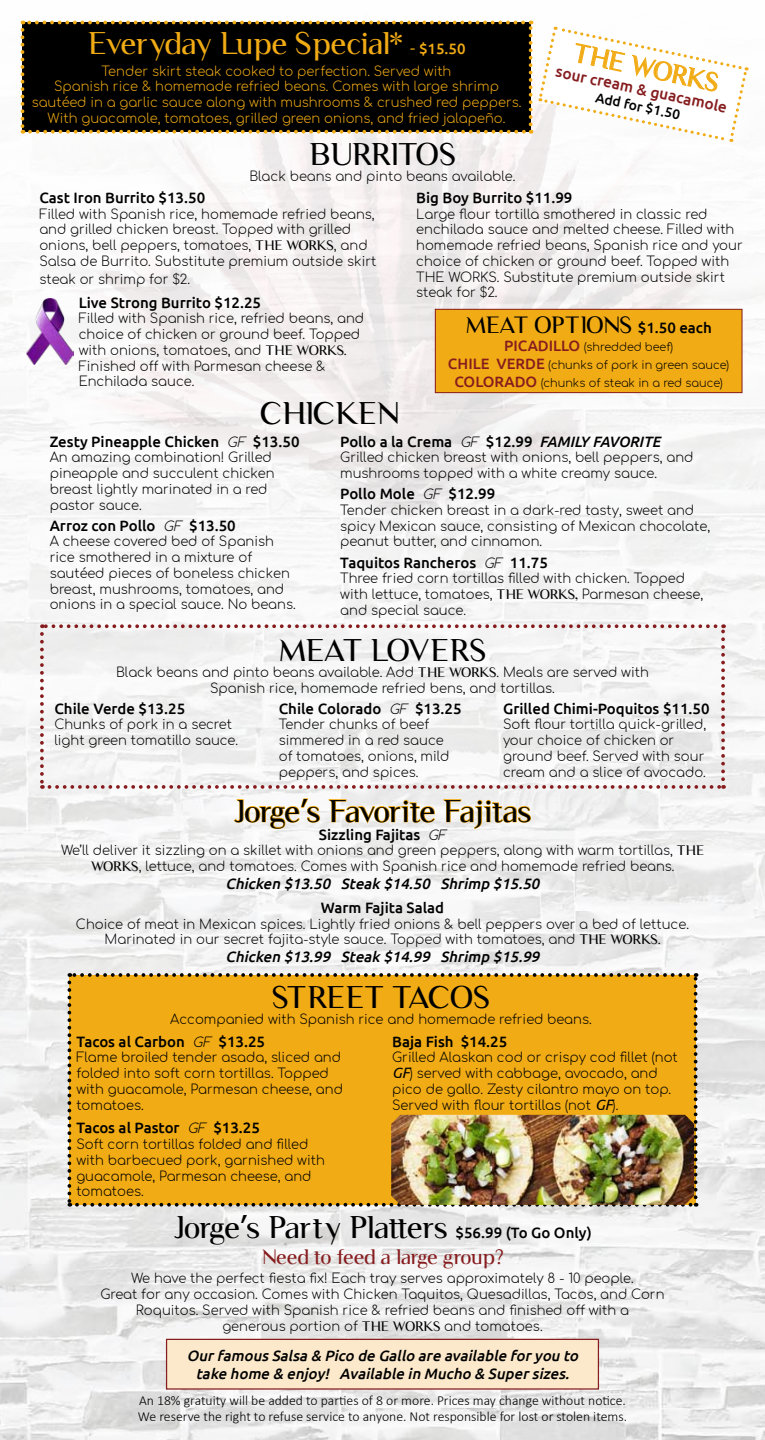
<style>
.page{position:relative;width:765px;height:1440px;background:#fff}
.page>*{position:absolute;margin:0;border:0;box-sizing:border-box;transform-origin:0 0}
.t1{font:30px "Luxia Display";letter-spacing:-.06em;color:#000}
.t2{font:30px "Luxia Display";letter-spacing:-.035em;color:#f1ab15}
.t3{font:30px "Luxia Display";color:#000}
.t4{font:30px "Luxia Display";letter-spacing:-.04em;color:#000}
.t5{font:30px "Luxia Display";letter-spacing:-.02em;color:#000}
.t6{font:24.75px "Luxia Display";color:#f1ab15}
.t7{font:22.5px "Luxia Display";letter-spacing:-.02em;color:#000}
.t8{font:20px "Luxia Display";letter-spacing:-.04em;color:#861c1e}
.t9{font:500 15.5px "Ubuntu";color:#861c1e}
.t10{font:500 15px "Ubuntu";color:#000}
.t11{font:italic 500 15px/18px "Ubuntu";color:#000;text-align:center}
.t12{font:300 13.75px/16.5px "Calibri";color:#000}
.t13{font:500 13.75px "Ubuntu";color:#000}
.t14{font:300 13.12px/15.8px "Comfortaa";color:#000}
.t15{font:300 13.12px/15.8px "Comfortaa";color:#f1ab15;text-align:center}
.t16{font:300 11.25px/18px "Comfortaa";color:#000;text-align:center}
.s1{font-size:15px}
.s2{font-family:"Ubuntu";font-weight:500;font-size:15px}
.s3{font-family:"Luxia Display";font-weight:400}
.s4{font-family:"Ubuntu";font-weight:500;font-size:15px;color:#861c1e}
.s5{font-family:"Comfortaa";font-weight:300;font-style:italic;font-size:13.12px}
.s6{font-style:italic}
.s7{font-family:"Tahoma"}
.s8{font-family:"Ubuntu";font-weight:400;font-style:italic;font-size:15px}
</style>
<div class="page">
<img style="left:0;top:20px;width:765px;height:1420px">
<img style="left:30px;top:20px;width:728px;height:515px">
<div style="left:167px;top:1339px;width:431px;height:50px;background:#fce9cb"></div>
<div style="left:166px;top:1339px;width:433px;height:51px;border:1px solid #861c1e"></div>
<svg style="left:233px;top:797px;width:88px;height:33px"></svg>
<svg style="left:328px;top:799px;width:108px;height:26px"></svg>
<svg style="left:443px;top:799px;width:89px;height:31px"></svg>
<svg style="left:68px;top:973px;width:630px;height:234px;background:#e9a81c"></svg>
<img style="left:391px;top:1115px;width:303px;height:90px">
<svg style="left:40px;top:624px;width:685px;height:165px"></svg>
<div style="left:435px;top:309px;width:307px;height:84px;background:#f1ab15"></div>
<div style="left:435px;top:309px;width:307px;height:84px;border:1px solid #861c1e"></div>
<svg style="left:21px;top:21px;width:728px;height:122px"></svg>
<img style="left:26px;top:299px;width:47px;height:66px">
<h1 class="t2" style="left:87px;top:25px;width:380px">Everyday Lupe Special* <span class="s1">-</span> <span class="s2">$15.50</span></h1>
<p class="t15" style="left:32px;top:61px;width:491px">Tender skirt steak cooked to perfection. Served with<br>Spanish rice &amp; homemade refried beans. Comes with large shrimp sautéed in a garlic sauce along with mushrooms &amp; crushed red peppers.<br>With guacamole, tomatoes, grilled green onions, and fried jalapeño.</p>
<h1 class="t5" style="left:309px;top:136px;width:149px">BURRITOS</h1>
<p class="t14" style="left:249px;top:166px;width:268px">Black beans and pinto beans available.</p>
<h2 class="t6" style="left:577px;top:37px;width:150px;rotate:12deg">THE WORKS</h2>
<p class="t9" style="left:558px;top:61px;width:176px;rotate:12deg">sour cream &amp; guacamole</p>
<p class="t13" style="left:598px;top:88px;width:88px;rotate:12deg">Add for $1.50</p>
<p class="t10" style="left:39px;top:188px;width:167px">Cast Iron Burrito $13.50</p>
<p class="t14" style="left:39px;top:204px;width:339px">Filled with Spanish rice, homemade refried beans, and grilled chicken breast. Topped with grilled onions, bell peppers, tomatoes, <span class="s3">THE WORKS</span>, and Salsa de Burrito. Substitute premium outside skirt</p>
<p class="t14" style="left:39px;top:269px;width:152px">steak or shrimp for $2.</p>
<p class="t10" style="left:79px;top:293px;width:184px">Live Strong Burrito $12.25</p>
<p class="t14" style="left:79px;top:309px;width:287px">Filled with Spanish rice, refried beans, and choice of chicken or ground beef. Topped with onions, tomatoes, and <span class="s3">THE WORKS.<br></span>Finished off with Parmesan cheese &amp; Enchilada sauce.</p>
<h1 class="t3" style="left:260px;top:395px;width:141px">CHICKEN</h1>
<p class="t10" style="left:416px;top:188px;width:158px">Big Boy Burrito $11.99</p>
<p class="t14" style="left:416px;top:204px;width:328px">Large flour tortilla smothered in classic red enchilada sauce and melted cheese. Filled with homemade refried beans, Spanish rice and your choice of chicken or ground beef. Topped with THE WORKS. Substitute premium outside skirt steak for $2.</p>
<h3 class="t7" style="left:466px;top:311px;width:248px">MEAT OPTIONS <span class="s2">$1.50 each</span></h3>
<p class="t16" style="left:448px;top:336px;width:283px"><span class="s4">PICADILLO</span> (shredded beef)<br><span class="s4">CHILE VERDE</span> (chunks of pork in green sauce)<br><span class="s4">COLORADO</span> (chunks of steak in a red sauce)</p>
<p class="t10" style="left:50px;top:432px;width:251px">Zesty Pineapple Chicken <span class="s5">GF</span> $13.50</p>
<p class="t14" style="left:50px;top:448px;width:227px">An amazing combination! Grilled pineapple and succulent chicken breast lightly marinated in a red pastor sauce.</p>
<p class="t10" style="left:50px;top:516px;width:188px">Arroz con Pollo <span class="s5">GF</span> $13.50</p>
<p class="t14" style="left:50px;top:532px;width:248px">A cheese covered bed of Spanish rice smothered in a mixture of sautéed pieces of boneless chicken breast, mushrooms, tomatoes, and onions in a special sauce. No beans.</p>
<p class="t10" style="left:340px;top:432px;width:322px">Pollo a la Crema <span class="s5">GF</span> $12.99 <span class="s6">FAMILY FAVORITE</span></p>
<p class="t14" style="left:340px;top:448px;width:355px">Grilled chicken breast with onions, bell peppers, and mushrooms topped with a white creamy sauce.</p>
<p class="t10" style="left:340px;top:484px;width:156px">Pollo Mole <span class="s5">GF</span> $12.99</p>
<p class="t14" style="left:340px;top:500px;width:371px">Tender chicken breast in a dark-red tasty, sweet and spicy Mexican sauce, consisting of Mexican chocolate, peanut butter, and cinnamon.</p>
<p class="t10" style="left:340px;top:553px;width:209px">Taquitos Rancheros <span class="s5">GF</span> 11.75</p>
<p class="t14" style="left:340px;top:569px;width:365px">Three fried corn tortillas filled with chicken. Topped with lettuce, tomatoes, <span class="s3">THE WORKS,</span> Parmesan cheese, and special sauce.</p>
<h1 class="t4" style="left:279px;top:632px;width:209px">MEAT LOVERS</h1>
<p class="t14" style="left:116px;top:662px;width:534px;text-align:center">Black beans and pinto beans available. Add <span class="s3">THE WORKS</span>. Meals are served with<br>Spanish rice, homemade refried bens, and tortillas.</p>
<p class="t10" style="left:54px;top:699px;width:132px">Chile Verde $13.25</p>
<p class="t14" style="left:54px;top:715px;width:185px">Chunks of pork in a secret light green tomatillo sauce.</p>
<p class="t10" style="left:279px;top:699px;width:184px">Chile Colorado <span class="s5">GF</span> $13.25</p>
<p class="t14" style="left:279px;top:715px;width:172px">Tender chunks of beef simmered in a red sauce of tomatoes, onions, mild peppers, and spices.</p>
<p class="t10" style="left:503px;top:699px;width:208px">Grilled Chimi-Poquitos $11.50</p>
<p class="t14" style="left:503px;top:715px;width:205px">Soft flour tortilla quick-grilled, your choice of chicken or ground beef. Served with sour cream and a slice of avocado.</p>
<h1 class="t1" style="left:233px;top:793px;width:300px">Jorge<span class="s7">’</span>s Favorite Fajitas</h1>
<p class="t10" style="left:319px;top:825px;width:133px">Sizzling Fajitas <span class="s5">GF</span></p>
<p class="t14" style="left:61px;top:841px;width:644px;text-align:center">We’ll deliver it sizzling on a skillet with onions and green peppers, along with warm tortillas, <span class="s3">THE<br>WORKS</span>, lettuce, and tomatoes. Comes with Spanish rice and homemade refried beans.</p>
<p class="t11" style="left:225px;top:874px;width:319px">Chicken $13.50 Steak $14.50 Shrimp $15.50</p>
<p class="t10" style="left:321px;top:898px;width:125px">Warm Fajita Salad</p>
<p class="t14" style="left:76px;top:914px;width:615px;text-align:center">Choice of meat in Mexican spices. Lightly fried onions &amp; bell peppers over a bed of lettuce.<br>Marinated in our secret fajita-style sauce. Topped with tomatoes, and <span class="s3">THE WORKS.</span></p>
<p class="t11" style="left:225px;top:947px;width:319px">Chicken $13.99 Steak $14.99 Shrimp $15.99</p>
<h1 class="t3" style="left:272px;top:979px;width:220px">STREET TACOS</h1>
<p class="t14" style="left:170px;top:1009px;width:423px">Accompanied with Spanish rice and homemade refried beans.</p>
<p class="t10" style="left:76px;top:1032px;width:190px">Tacos al Carbon <span class="s5">GF</span> $13.25</p>
<p class="t14" style="left:76px;top:1048px;width:268px">Flame broiled tender asada, sliced and folded into soft corn tortillas. Topped with guacamole, Parmesan cheese, and tomatoes.</p>
<p class="t10" style="left:76px;top:1119px;width:185px">Tacos al Pastor <span class="s5">GF</span> $13.25</p>
<p class="t14" style="left:76px;top:1135px;width:250px">Soft corn tortillas folded and filled with barbecued pork, garnished with guacamole, Parmesan cheese, and tomatoes.</p>
<p class="t10" style="left:392px;top:1032px;width:117px">Baja Fish $14.25</p>
<p class="t14" style="left:392px;top:1048px;width:287px">Grilled Alaskan cod or crispy cod fillet (not <span class="s8">GF</span>) served with cabbage, avocado, and pico de gallo. Zesty cilantro mayo on top.<br>Served with flour tortillas (not <span class="s8">GF</span>).</p>
<h1 class="t1" style="left:173px;top:1209px;width:420px">Jorge<span class="s7">’</span>s Party Platters <span class="s2">$56.99 (To Go Only)</span></h1>
<h3 class="t8" style="left:261px;top:1244px;width:244px">Need to feed a large group?</h3>
<p class="t14" style="left:100px;top:1269px;width:566px;text-align:center">We have the perfect fiesta fix! Each tray serves approximately 8 - 10 people.<br>Great for any occasion. Comes with Chicken Taquitos, Quesadillas, Tacos, and Corn Roquitos. Served with Spanish rice &amp; refried beans and finished off with a<br>generous portion of <span class="s3">THE WORKS</span> and tomatoes.</p>
<p class="t11" style="left:187px;top:1346px;width:397px">OurfamousSalsa &amp; Pico de Gallo are available foryou to take home &amp; enjoy! Available in Mucho &amp; Supersizes.</p>
<p class="t12" style="left:138px;top:1392px;width:491px">An 18% gratuity will be added to parties of 8 or more. Prices may change without notice.<br>We reserve the right to refuse service to anyone. Not responsible for lost or stolen items.</p>
</div>
